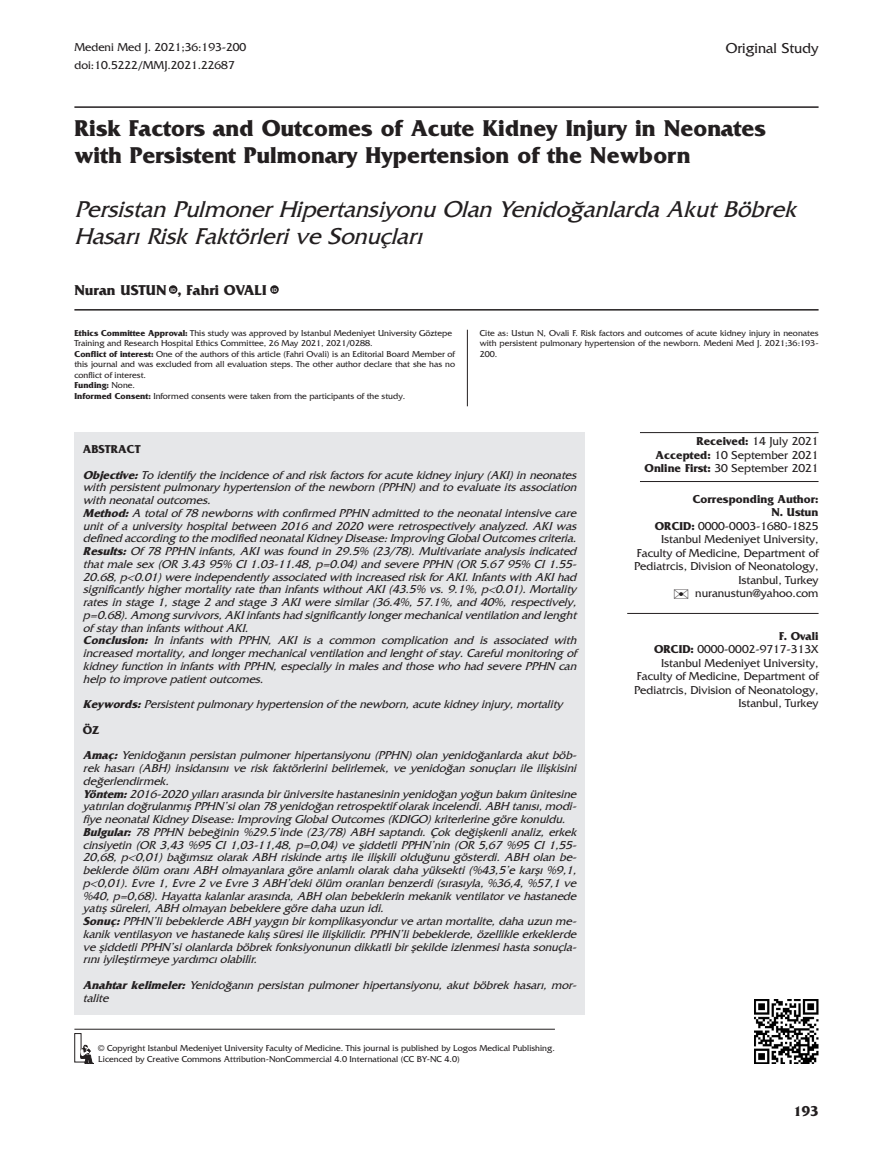
<style>
.page{position:relative;width:893px;height:1170px;background:#fff}
.page>*{position:absolute;margin:0;border:0;box-sizing:border-box;transform-origin:0 0}
.t1{font:700 24px/27px "Friz Quadrata Std";color:#231f20}
.t2{font:italic 24px "Friz Quadrata Std";color:#231f20}
.t3{font:700 15px "Friz Quadrata Std";color:#231f20}
.t4{font:15px "Friz Quadrata Std";color:#231f20}
.t5{font:italic 12px/12.8px "Friz Quadrata Std";color:#231f20;text-align:justify}
.t6{font:12px/13.5px "Friz Quadrata Std";color:#231f20;text-align:right}
.t7{font:700 12px "Friz Quadrata Std";color:#231f20}
.t8{font:9px/10.5px "Friz Quadrata Std";color:#231f20;text-align:justify}
.t9{font:700 9px "Friz Quadrata Std";color:#231f20}
.t10{font:700 6px "Calibri";color:#fff}
.s1{font-weight:700}
.s2{font-weight:400}
</style>
<div class="page">
<div style="left:74px;top:432px;width:511px;height:583px;background:#e6e7e9"></div>
<hr style="left:640px;top:432px;width:178px;height:1px;background:#231f20">
<hr style="left:640px;top:481px;width:178px;height:1px;background:#231f20">
<hr style="left:627px;top:613px;width:192px;height:1px;background:#231f20">
<svg style="left:74px;top:1033px;width:20px;height:30px"></svg>
<hr style="left:74px;top:1028px;width:481px;height:1px;background:#231f20">
<hr style="left:74px;top:309px;width:745px;height:1px;background:#231f20">
<hr style="left:74px;top:106px;width:745px;height:2px;background:#231f20">
<hr style="left:467px;top:330px;width:1px;height:76px;background:#231f20">
<div style="left:169px;top:285px;width:8px;height:9px;background:#231f20;border-radius:50%"></div>
<div style="left:270px;top:285px;width:9px;height:9px;background:#231f20;border-radius:50%"></div>
<img style="left:754px;top:999px;width:65px;height:64px">
<p class="t6" style="left:74px;top:40px;width:173px">Medeni Med J. 2021;36:193-200</p>
<p class="t4" style="left:726px;top:39px;width:94px">Original Study</p>
<p class="t6" style="left:74px;top:58px;width:162px">doi:10.5222/MMJ.2021.22687</p>
<p class="t1" style="left:74px;top:115px;width:693px">Risk Factors and Outcomes of Acute Kidney Injury in Neonates with Persistent Pulmonary Hypertension of the Newborn</p>
<p class="t2" style="left:74px;top:196px;width:730px">PersistanPulmonerHipertansiyonuOlanYenidoğanlardaAkutBöbrek</p>
<p class="t2" style="left:74px;top:223px;width:356px">HasarıRiskFaktörleriveSonuçları</p>
<p class="t3" style="left:74px;top:282px;width:194px">Nuran USTUN , Fahri OVALI</p>
<p class="t10" style="left:170px;top:286px;width:7px">ID</p>
<p class="t10" style="left:272px;top:286px;width:7px">ID</p>
<p class="t8" style="left:74px;top:327px;width:379px"><span class="s1">Ethics Committee Approval:</span> This study was approved by Istanbul Medeniyet University Göztepe</p>
<p class="t8" style="left:74px;top:338px;width:300px">Training and Research Hospital Ethics Committee, 26 May 2021, 2021/0288.</p>
<p class="t8" style="left:74px;top:348px;width:382px"><span class="s1">Conflict of interest:</span> One of the authors of this article (Fahri Ovali) is an Editorial Board Member of this journal and was excluded from all evaluation steps. The other author declare that she has no conflict of interest.</p>
<p class="t9" style="left:74px;top:380px;width:62px">Funding: <span class="s2">None.</span></p>
<p class="t8" style="left:74px;top:390px;width:332px"><span class="s1">Informed Consent:</span> Informed consents were taken from the participants of the study.</p>
<p class="t8" style="left:480px;top:327px;width:340px">Cite as: Ustun N, Ovali F. Risk factors and outcomes of acute kidney injury in neonates with persistent pulmonary hypertension of the newborn. Medeni Med J. 2021;36:193- 200.</p>
<p class="t7" style="left:83px;top:442px;width:59px">ABSTRACT</p>
<p class="t5" style="left:83px;top:468px;width:498px"><span class="s1">Objective:</span>Toidentify theincidenceof and riskfactorsforacutekidney inj ury (AKI)inneonates withpersistentpulmonary hypertensionof thenewborn(PPHN)and toevaluateitsassociation withneonataloutcomes.</p>
<p class="t5" style="left:83px;top:506px;width:498px;text-align:left"><span class="s1">Method:</span>A totalof 78newbornswithconfirmed PPHN admitted totheneonatalintensivecare unit of a university hospital between 2016 and 2020 were retrospectively analyzed. AKI was defined according tothemodified neonatalKidney Disease:Improving GlobalOutcomescriteria.<br><span class="s1">Results:</span>Of 78PPHN infants,AKIwasfound in29.5% (23/78).Multivariateanalysisindicated thatmalesex(OR 3.4395% CI1.03-11.48,p=0.04)and severePPHN (OR 5.6795% CI1.55- 20.68,p&lt;0.01)wereindependently associated withincreased riskforAKI.InfantswithAKIhad significantly highermortality ratethaninfantswithoutAKI(43.5% vs.9.1%,p&lt;0.01).Mortality ratesinstage1,stage2and stage3AKIweresimilar(36.4%,57.1%,and 40%,respectively, p=0.68).Among survivors,AKIinfantshad significantly longermechanicalventilationand lenght of stay thaninfantswithoutAKI.</p>
<p class="t5" style="left:83px;top:634px;width:498px;text-align:left"><span class="s1">Conclusion:</span> In infants with PPHN, AKI is a common complication and is associated with increased mortality,and longermechanicalventilationand lenghtof stay .Carefulmonitoring of kidney functionininfantswithPPHN,especially inmalesand thosewhohad severePPHN can help toimprovepatientoutcomes.</p>
<p class="t5" style="left:83px;top:698px;width:481px"><span class="s1">Keywords:</span>Persistentpulmonary hypertensionof thenewborn,acutekidney injury,mortality</p>
<p class="t7" style="left:83px;top:723px;width:18px">ÖZ</p>
<p class="t5" style="left:83px;top:749px;width:498px"><span class="s1">Amaç:</span>Yenidoğanınpersistanpulmonerhipertansiyonu(PPHN)olanyenidoğanlardaakutböb&shy;rek hasarı (ABH) insidansını ve risk faktörlerini belirlemek, ve yenidoğan sonuçları ile ilişkisini değerlendirmek.</p>
<p class="t5" style="left:83px;top:787px;width:498px"><span class="s1">Yöntem:</span>2016-2020yıllarıarasındabirüniversitehastanesininyenidoğanyoğunbakım ünitesine yatırılandoğrulanmışPPHN’siolan78yenidoğanretrospektif olarakincelendi.ABH tanısı,modi&shy;fiyeneonatalKidney Disease:Improving GlobalOutcomes(KDIGO)kriterlerinegörekonuldu.</p>
<p class="t5" style="left:83px;top:825px;width:498px"><span class="s1">Bulgular:</span> 78 PPHN bebeğinin %29.5’inde (23/78) ABH saptandı. Çok değişkenli analiz, erkek cinsiyetin (OR 3,43 %95 CI 1,03-11,48, p=0,04) ve şiddetli PPHN’nin (OR 5,67 %95 CI 1,55- 20,68, p&lt;0,01) bağımsız olarak ABH riskinde artış ile ilişkili olduğunu gösterdi. ABH olan be&shy;beklerdeölüm oranıABH olmayanlaragöreanlamlıolarakdahayüksekti(%43,5’ekarşı%9,1, p&lt;0,01).Evre1,Evre2veEvre3ABH’dekiölüm oranlarıbenzerdi(sırasıyla,%36,4,%57,1ve %40,p=0,68).Hayattakalanlararasında,ABH olanbebeklerinmekanikventilatorvehastanede yatışsüreleri,ABH olmayanbebekleregöredahauzunidi.</p>
<p class="t5" style="left:83px;top:914px;width:498px"><span class="s1">Sonuç:</span>PPHN’libebeklerdeABH yaygınbirkomplikasyondurveartanmortalite,dahauzunme&shy;kanikventilasyonvehastanedekalışsüresiileilişkilidir.PPHN’libebeklerde,özellikleerkeklerde veşiddetliPPHN’siolanlardaböbrekfonksiyonunundikkatlibirşekildeizlenmesihastasonuçla&shy;rınıiyileştirmeyeyardımcıolabilir.</p>
<p class="t5" style="left:83px;top:978px;width:498px"><span class="s1">Anahtar kelimeler:</span> Yenidoğanın persistan pulmoner hipertansiyonu, akut böbrek hasarı, mor&shy;talite</p>
<p class="t8" style="left:98px;top:1043px;width:458px">© Copyright Istanbul Medeniyet University Faculty of Medicine. This journal is published by Logos Medical Publishing.</p>
<p class="t8" style="left:98px;top:1053px;width:363px">Licenced by Creative Commons Attribution-NonCommercial 4.0 International (CC BY-NC 4.0)</p>
<p class="t6" style="left:696px;top:434px;width:124px"><span class="s1">Received:</span> 14 July 2021</p>
<p class="t6" style="left:655px;top:448px;width:165px"><span class="s1">Accepted:</span> 10 September 2021</p>
<p class="t6" style="left:645px;top:461px;width:175px"><span class="s1">Online First:</span> 30 September 2021</p>
<p class="t7" style="left:693px;top:492px;width:127px">Corresponding Author:</p>
<p class="t7" style="left:771px;top:506px;width:49px">N. Ustun</p>
<p class="t6" style="left:655px;top:519px;width:165px"><span class="s1">ORCID:</span> 0000-0003-1680-1825</p>
<p class="t6" style="left:634px;top:533px;width:186px">Istanbul Medeniyet University,<br>Faculty of Medicine, Department of<br>Pediatrcis, Division of Neonatology,<br>Istanbul, Turkey</p>
<p class="t6" style="left:673px;top:587px;width:147px">✉ nuranustun@yahoo.com</p>
<p class="t7" style="left:779px;top:629px;width:41px">F. Ovali</p>
<p class="t6" style="left:654px;top:642px;width:166px"><span class="s1">ORCID:</span> 0000-0002-9717-313X</p>
<p class="t6" style="left:634px;top:656px;width:186px">Istanbul Medeniyet University,<br>Faculty of Medicine, Department of<br>Pediatrcis, Division of Neonatology,<br>Istanbul, Turkey</p>
<p class="t3" style="left:793px;top:1102px;width:27px">193</p>
</div>
